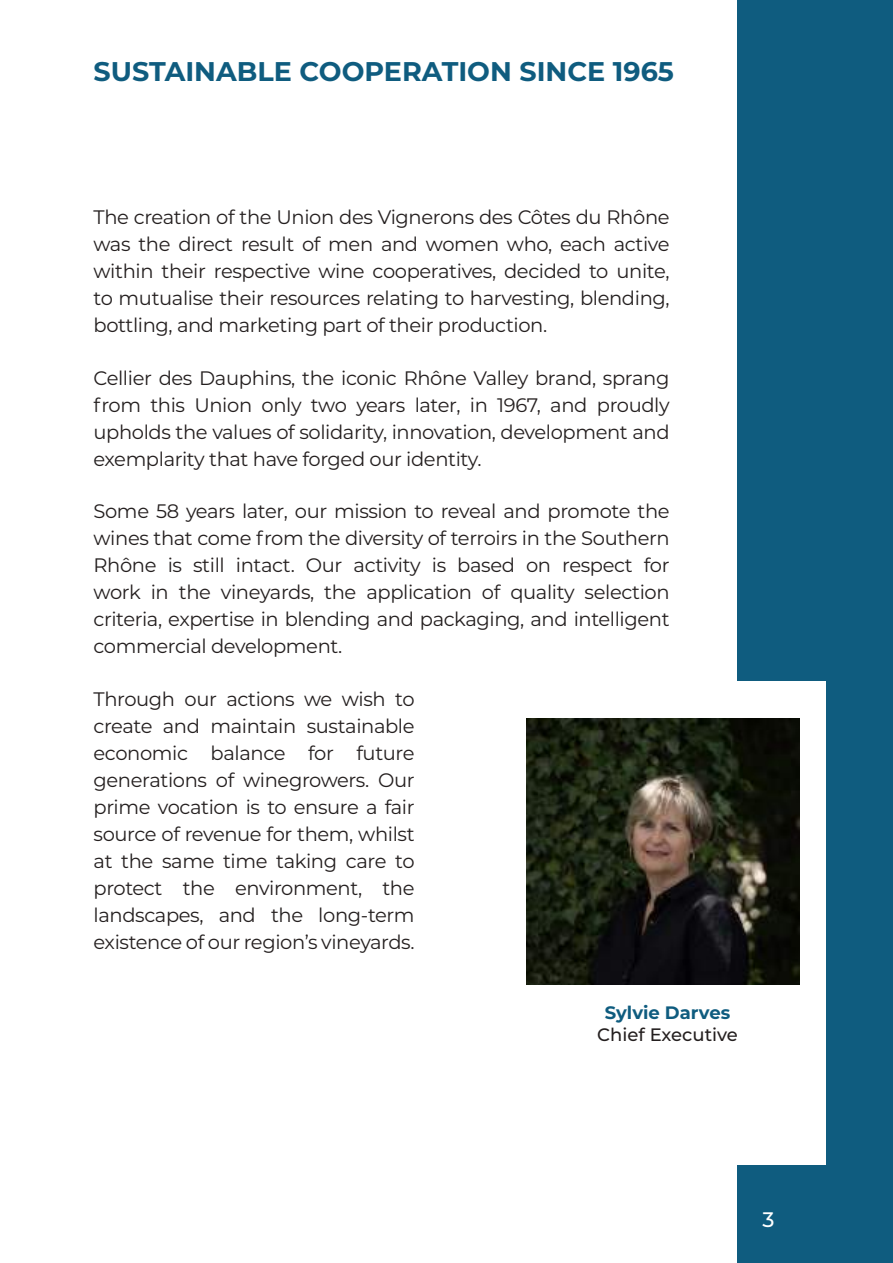
<style>
.page{position:relative;width:893px;height:1263px;background:#fff}
.page>*{position:absolute;margin:0;border:0;box-sizing:border-box;transform-origin:0 0}
.t1{font:700 27px "Montserrat";color:#0f5c7f}
.t2{font:500 21px "Montserrat";color:#fff}
.t3{font:19.5px/27px "Montserrat";letter-spacing:-.02em;color:#241f1f;text-align:justify}
.t4{font:500 18px "Montserrat";color:#241f1f}
.t5{font:700 18px "Montserrat";color:#0f5c7f}
</style>
<div class="page">
<div style="left:738px;top:0;width:155px;height:1263px;background:#0f5c7f"></div>
<div style="left:492px;top:681px;width:334px;height:484px;background:#fff"></div>
<img style="left:526px;top:719px;width:273px;height:265px">
<h1 class="t1" style="left:94px;top:52px;width:582px">SUSTAINABLE COOPERATION SINCE 1965</h1>
<p class="t3" style="left:94px;top:203px;width:578px">The creation of the Union des Vignerons des Côtes du Rhône was the direct result of men and women who, each active within their respective wine cooperatives, decided to unite, to mutualise their resources relating to harvesting, blending, bottling, and marketing part of their production.</p>
<p class="t3" style="left:94px;top:363px;width:578px">Cellier des Dauphins, the iconic Rhône Valley brand, sprang from this Union only two years later, in 1967, and proudly upholds the values of solidarity, innovation, development and exemplarity that have forged our identity.</p>
<p class="t3" style="left:94px;top:497px;width:578px">Some 58 years later, our mission to reveal and promote the wines that come from the diversity of terroirs in the Southern Rhône is still intact. Our activity is based on respect for work in the vineyards, the application of quality selection criteria, expertise in blending and packaging, and intelligent commercial development.</p>
<p class="t3" style="left:94px;top:684px;width:323px">Through our actions we wish to create and maintain sustainable economic balance for future generations of winegrowers. Our prime vocation is to ensure a fair source of revenue for them, whilst at the same time taking care to protect the environment, the landscapes, and the long-term existence of our region’s vineyards.</p>
<p class="t5" style="left:605px;top:999px;width:127px">Sylvie Darves</p>
<p class="t4" style="left:597px;top:1022px;width:142px">Chief Executive</p>
<p class="t2" style="left:763px;top:1205px;width:14px">3</p>
</div>
